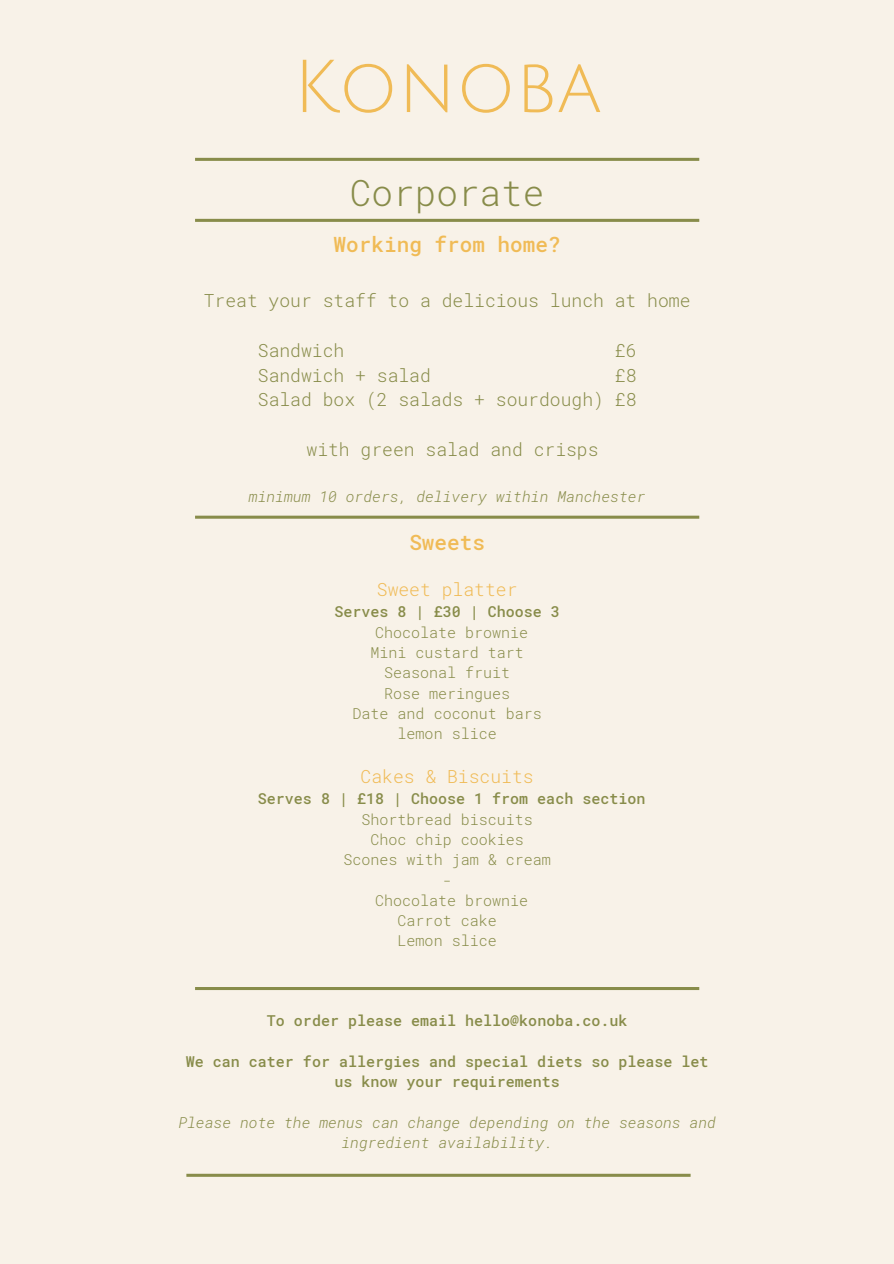
<style>
.page{position:relative;width:894px;height:1264px;background:#fff}
.page>*{position:absolute;margin:0;border:0;box-sizing:border-box;transform-origin:0 0}
.t1{font:73.05px "Julius Sans One";color:#f0bb56}
.t2{font:300 36px "Roboto Mono";color:#888c4a}
.t3{font:500 21px "Roboto Mono";color:#f0bb56}
.t4{font:300 18px/24.8px "Roboto Mono";color:#888c4a;text-align:right}
.t5{font:300 18px "Roboto Mono";color:#f0bb56}
.t6{font:300 15px/20.2px "Roboto Mono";color:#888c4a;text-align:center}
.t7{font:500 15px/20.2px "Roboto Mono";color:#888c4a;text-align:center}
.t8{font:italic 300 15px/20.2px "Roboto Mono";color:#888c4a;text-align:center}
</style>
<div class="page">
<div style="left:0;top:0;width:893px;height:1263px;background:#f8f2e8"></div>
<hr style="left:195px;top:987px;width:504px;height:3px;background:#888c4a">
<svg style="left:195px;top:515px;width:504px;height:3px;background:#a0a26c"></svg>
<svg style="left:195px;top:219px;width:504px;height:3px;background:#8c8f4f"></svg>
<svg style="left:186px;top:1173px;width:504px;height:3px;background:#a4a672"></svg>
<svg style="left:195px;top:158px;width:504px;height:3px;background:#8c8f4f"></svg>
<h1 class="t1" style="left:293px;top:49px;width:309px">Konoba</h1>
<h2 class="t2" style="left:350px;top:169px;width:196px">Corporate</h2>
<h3 class="t3" style="left:333px;top:230px;width:228px">Working from home?</h3>
<p class="t4" style="left:204px;top:288px;width:488px">Treat your staff to a delicious lunch at home</p>
<p class="t4" style="left:258px;top:337px;width:88px">Sandwich</p>
<p class="t4" style="left:614px;top:337px;width:23px">£6</p>
<p class="t4" style="left:258px;top:362px;width:174px">Sandwich + salad</p>
<p class="t4" style="left:258px;top:362px;width:380px">£8<br>Salad box (2 salads + sourdough) £8</p>
<p class="t4" style="left:306px;top:436px;width:293px">with green salad and crisps</p>
<p class="t8" style="left:249px;top:486px;width:398px">minimum 10 orders, delivery within Manchester</p>
<h3 class="t3" style="left:409px;top:528px;width:77px">Sweets</h3>
<p class="t5" style="left:377px;top:577px;width:142px">Sweet platter</p>
<p class="t7" style="left:334px;top:601px;width:227px">Serves 8 | £30 | Choose 3</p>
<p class="t6" style="left:352px;top:621px;width:191px">Chocolate brownie<br>Mini custard tart<br>Seasonal fruit<br>Rose meringues<br>Date and coconut bars lemon slice</p>
<p class="t5" style="left:360px;top:764px;width:174px">Cakes &amp; Biscuits</p>
<p class="t7" style="left:258px;top:788px;width:389px">Serves 8 | £18 | Choose 1 from each section</p>
<p class="t6" style="left:343px;top:808px;width:209px">Shortbread biscuits<br>Choc chip cookies<br>Scones with jam &amp; cream -<br>Chocolate brownie<br>Carrot cake<br>Lemon slice</p>
<p class="t7" style="left:267px;top:1010px;width:362px">To order please email hello@konoba.co.uk</p>
<p class="t7" style="left:186px;top:1050px;width:524px">We can cater for allergies and special diets so please let us know your requirements</p>
<p class="t8" style="left:178px;top:1111px;width:539px">Please note the menus can change depending on the seasons and ingredient availability.</p>
</div>
